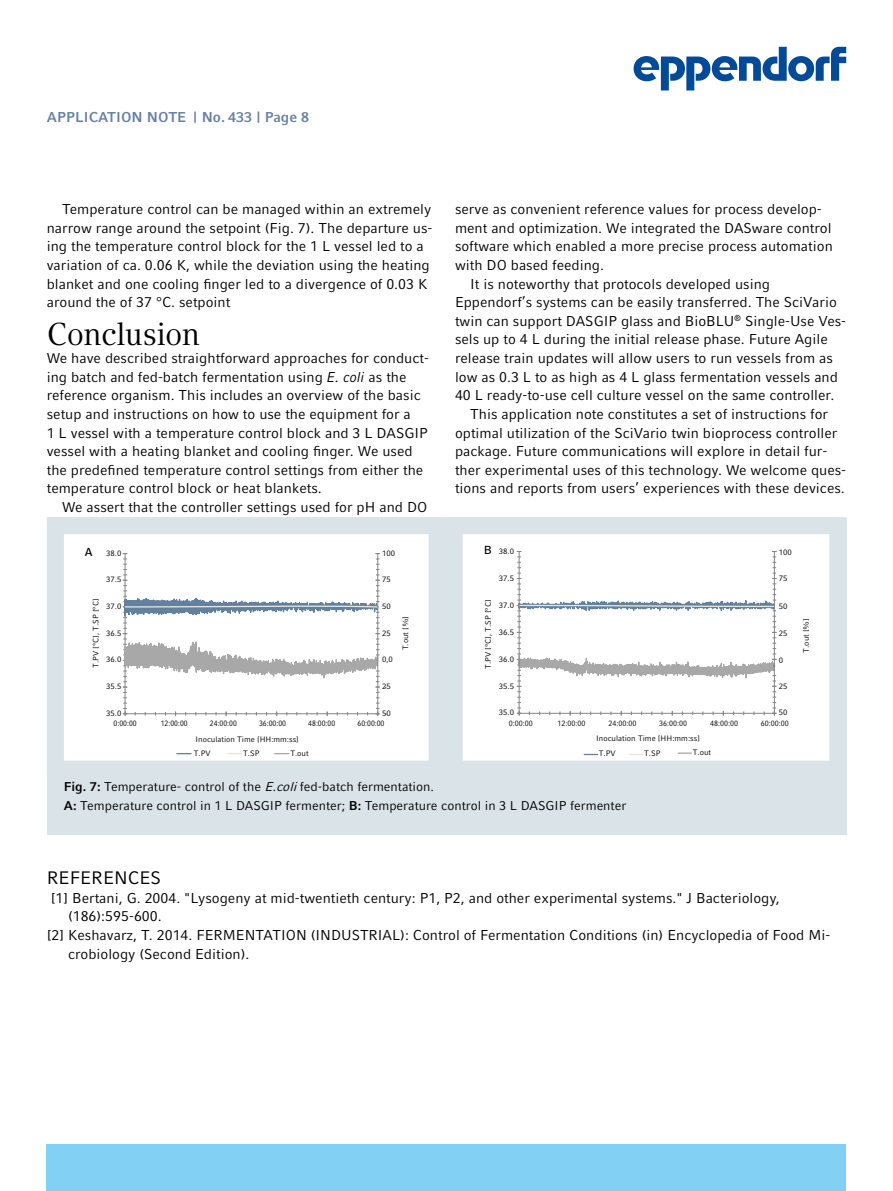
<style>
.page{position:relative;width:893px;height:1191px;background:#fff}
.page>*{position:absolute;margin:0;border:0;box-sizing:border-box;transform-origin:0 0}
.t1{font:31.5px "Compatil Textfor Eppendorf";letter-spacing:-.015em;color:#000}
.t2{font:18px "Compatil Factfor Eppendorf";color:#000}
.t3{font:15.75px "Compatil Factfor Eppendorf";color:#000}
.t4{font:15.6px "Compatil Factfor Eppendorf";color:#000}
.t5{font:14.25px/18.6px "Compatil Factfor Eppendorf";color:#000}
.t6{font:700 14.25px "Compatil Factfor Eppendorf";color:#6881a2}
.t7{font:12.75px/18.6px "Compatil Factfor Eppendorf";color:#000}
.t8{font:7.8px/13.6px "Compatil Factfor Eppendorf";color:#000}
.t9{font:7.8px "Compatil Factfor Eppendorf";color:#000;scale:.89 1}
.t10{font:7.65px "Compatil Factfor Eppendorf";color:#000;scale:.93 1}
.s1{font-style:italic}
.s2{font-weight:700}
</style>
<div class="page">
<div style="left:47px;top:518px;width:799px;height:316px;background:#dae3e8"></div>
<div style="left:55px;top:525px;width:382px;height:244px;background:#fff"></div>
<svg style="left:123px;top:553px;width:264px;height:163px"></svg>
<svg style="left:177px;top:753px;width:14px;height:1px"></svg>
<svg style="left:227px;top:753px;width:15px;height:1px"></svg>
<svg style="left:275px;top:753px;width:14px;height:1px"></svg>
<hr style="left:377px;top:553px;width:1px;height:160px;background:#868686">
<div style="left:47px;top:517px;width:399px;height:260px;border:17px solid #dae3e8"></div>
<div style="left:454px;top:525px;width:384px;height:244px;background:#fff"></div>
<svg style="left:517px;top:551px;width:260px;height:164px"></svg>
<svg style="left:584px;top:754px;width:13px;height:1px"></svg>
<svg style="left:630px;top:754px;width:13px;height:1px"></svg>
<svg style="left:678px;top:752px;width:13px;height:2px"></svg>
<hr style="left:519px;top:551px;width:1px;height:162px;background:#868686">
<hr style="left:774px;top:551px;width:1px;height:162px;background:#868686">
<div style="left:446px;top:517px;width:400px;height:260px;border:17px solid #dae3e8"></div>
<div style="left:47px;top:1144px;width:799px;height:47px;background:#83d0f5"></div>
<svg style="left:634px;top:47px;width:212px;height:43px"></svg>
<p class="t6" style="left:47px;top:108px;width:264px">APPLICATION NOTE | No. 433 | Page 8</p>
<p class="t5" style="left:47px;top:200px;width:387px;text-indent:15px">Temperature control can be managed within an extremely narrow range around the setpoint (Fig. 7). The departure us&shy;ing the temperature control block for the 1 L vessel led to a variation of ca. 0.06 K, while the deviation using the heating blanket and one cooling finger led to a divergence of 0.03 K around the of 37 °C. setpoint</p>
<h1 class="t1" style="left:47px;top:315px;width:155px">Conclusion</h1>
<p class="t5" style="left:47px;top:349px;width:384px">We have described straightforward approaches for conduct&shy;ing batch and fed-batch fermentation using <span class="s1">E. coli</span> as the reference organism. This includes an overview of the basic setup and instructions on how to use the equipment for a<br>1 L vessel with a temperature control block and 3 L DASGIP vessel with a heating blanket and cooling finger. We used the predefined temperature control settings from either the temperature control block or heat blankets.</p>
<p class="t5" style="left:62px;top:498px;width:367px">We assert that the controller settings used for pH and DO</p>
<p class="t5" style="left:455px;top:200px;width:368px">serve as convenient reference values for process develop-</p>
<p class="t5" style="left:455px;top:219px;width:378px">ment and optimization. We integrated the DASware control</p>
<p class="t5" style="left:455px;top:237px;width:379px">software which enabled a more precise process automation</p>
<p class="t5" style="left:455px;top:256px;width:151px">with DO based feeding.</p>
<p class="t5" style="left:470px;top:274px;width:301px">It is noteworthy that protocols developed using</p>
<p class="t5" style="left:455px;top:293px;width:383px">Eppendorf’s systems can be easily transferred. The SciVario</p>
<p class="t5" style="left:455px;top:312px;width:393px">twin can support DASGIP glass and BioBLU<sup>®</sup> Single-Use Ves-</p>
<p class="t5" style="left:455px;top:330px;width:374px">sels up to 4 L during the initial release phase. Future Agile</p>
<p class="t5" style="left:455px;top:349px;width:379px">release train updates will allow users to run vessels from as</p>
<p class="t5" style="left:455px;top:367px;width:384px">low as 0.3 L to as high as 4 L glass fermentation vessels and</p>
<p class="t5" style="left:455px;top:386px;width:381px">40 L ready-to-use cell culture vessel on the same controller.</p>
<p class="t5" style="left:470px;top:405px;width:359px">This application note constitutes a set of instructions for</p>
<p class="t5" style="left:455px;top:423px;width:384px">optimal utilization of the SciVario twin bioprocess controller</p>
<p class="t5" style="left:455px;top:442px;width:374px">package. Future communications will explore in detail fur-</p>
<p class="t5" style="left:455px;top:460px;width:393px">ther experimental uses of this technology. We welcome ques-</p>
<p class="t5" style="left:455px;top:479px;width:391px">tions and reports from users’ experiences with these devices.</p>
<p class="t4" style="left:84px;top:541px;width:10px">a</p>
<p class="t8" style="left:106px;top:546px;width:17px">38.0</p>
<p class="t8" style="left:382px;top:546px;width:15px">100</p>
<p class="t3" style="left:483px;top:539px;width:10px">b</p>
<p class="t8" style="left:499px;top:544px;width:17px">38.0</p>
<p class="t8" style="left:779px;top:545px;width:15px">100</p>
<p class="t8" style="left:106px;top:573px;width:17px">37.5</p>
<p class="t8" style="left:382px;top:573px;width:10px">75</p>
<p class="t8" style="left:499px;top:571px;width:17px">37.5</p>
<p class="t8" style="left:779px;top:571px;width:10px">75</p>
<p class="t8" style="left:89px;top:667px;width:70px;rotate:-90deg">T.PV [°C], T.SP [°C]</p>
<p class="t8" style="left:106px;top:599px;width:17px">37.0</p>
<p class="t8" style="left:106px;top:626px;width:17px">36.5</p>
<p class="t8" style="left:106px;top:653px;width:17px">36.0</p>
<p class="t8" style="left:382px;top:599px;width:10px">50</p>
<p class="t8" style="left:382px;top:626px;width:10px">25</p>
<p class="t8" style="left:382px;top:653px;width:12px">0,0</p>
<p class="t8" style="left:399px;top:650px;width:36px;rotate:-90deg">T.out [%]</p>
<p class="t8" style="left:481px;top:669px;width:71px;rotate:-90deg">T.PV [°C], T.SP [°C]</p>
<p class="t8" style="left:499px;top:598px;width:17px">37.0</p>
<p class="t8" style="left:499px;top:625px;width:17px">36.5</p>
<p class="t8" style="left:499px;top:652px;width:17px">36.0</p>
<p class="t8" style="left:779px;top:599px;width:10px">50</p>
<p class="t8" style="left:779px;top:626px;width:10px">25</p>
<p class="t8" style="left:779px;top:653px;width:6px">0</p>
<p class="t8" style="left:799px;top:652px;width:36px;rotate:-90deg">T.out [%]</p>
<p class="t8" style="left:106px;top:679px;width:17px">35.5</p>
<p class="t8" style="left:382px;top:679px;width:10px">25</p>
<p class="t8" style="left:499px;top:679px;width:17px">35.5</p>
<p class="t8" style="left:779px;top:679px;width:10px">25</p>
<p class="t8" style="left:106px;top:706px;width:17px">35.0</p>
<p class="t8" style="left:382px;top:706px;width:10px">50</p>
<p class="t8" style="left:499px;top:706px;width:17px">35.0</p>
<p class="t8" style="left:779px;top:706px;width:10px">50</p>
<p class="t9" style="left:114px;top:719px;width:27px">0:00:00</p>
<p class="t9" style="left:161px;top:719px;width:32px">12:00:00</p>
<p class="t9" style="left:210px;top:719px;width:32px">24:00:00</p>
<p class="t9" style="left:259px;top:719px;width:32px">36:00:00</p>
<p class="t9" style="left:308px;top:719px;width:32px">48:00:00</p>
<p class="t9" style="left:357px;top:719px;width:32px">60:00:00</p>
<p class="t8" style="left:194px;top:732px;width:106px">Inoculation Time [HH:mm:ss]<br>T.PV</p>
<p class="t8" style="left:243px;top:746px;width:18px">T.SP</p>
<p class="t8" style="left:290px;top:746px;width:20px">T.out</p>
<p class="t10" style="left:509px;top:719px;width:27px">0:00:00</p>
<p class="t10" style="left:558px;top:719px;width:32px">12:00:00</p>
<p class="t10" style="left:608px;top:719px;width:32px">24:00:00</p>
<p class="t10" style="left:659px;top:719px;width:32px">36:00:00</p>
<p class="t10" style="left:710px;top:719px;width:32px">48:00:00</p>
<p class="t10" style="left:761px;top:719px;width:32px">60:00:00</p>
<p class="t8" style="left:599px;top:747px;width:18px">T.PV</p>
<p class="t8" style="left:644px;top:747px;width:18px">T.SP</p>
<p class="t8" style="left:693px;top:745px;width:20px">T.out</p>
<p class="t8" style="left:596px;top:731px;width:105px">Inoculation Time [HH:mm:ss]</p>
<p class="t7" style="left:64px;top:777px;width:564px"><span class="s2">Fig. 7:</span> Temperature- control of the <span class="s1">E.coli</span>fed-batch fermentation.<br><span class="s2">A:</span> Temperature control in 1 L DASGIP fermenter; <span class="s2">B:</span> Temperature control in 3 L DASGIP fermenter</p>
<p class="t2" style="left:47px;top:867px;width:116px">REFERENCES</p>
<p class="t5" style="left:51px;top:888px;width:731px">[1] Bertani, G. 2004. "Lysogeny at mid-twentieth century: P1, P2, and other experimental systems." J Bacteriology,</p>
<p class="t5" style="left:68px;top:907px;width:95px">(186):595-600.</p>
<p class="t5" style="left:47px;top:925px;width:785px">[2] Keshavarz, T. 2014. FERMENTATION (INDUSTRIAL): Control of Fermentation Conditions (in) Encyclopedia of Food Mi-</p>
<p class="t5" style="left:68px;top:944px;width:183px">crobiology (Second Edition).</p>
</div>
